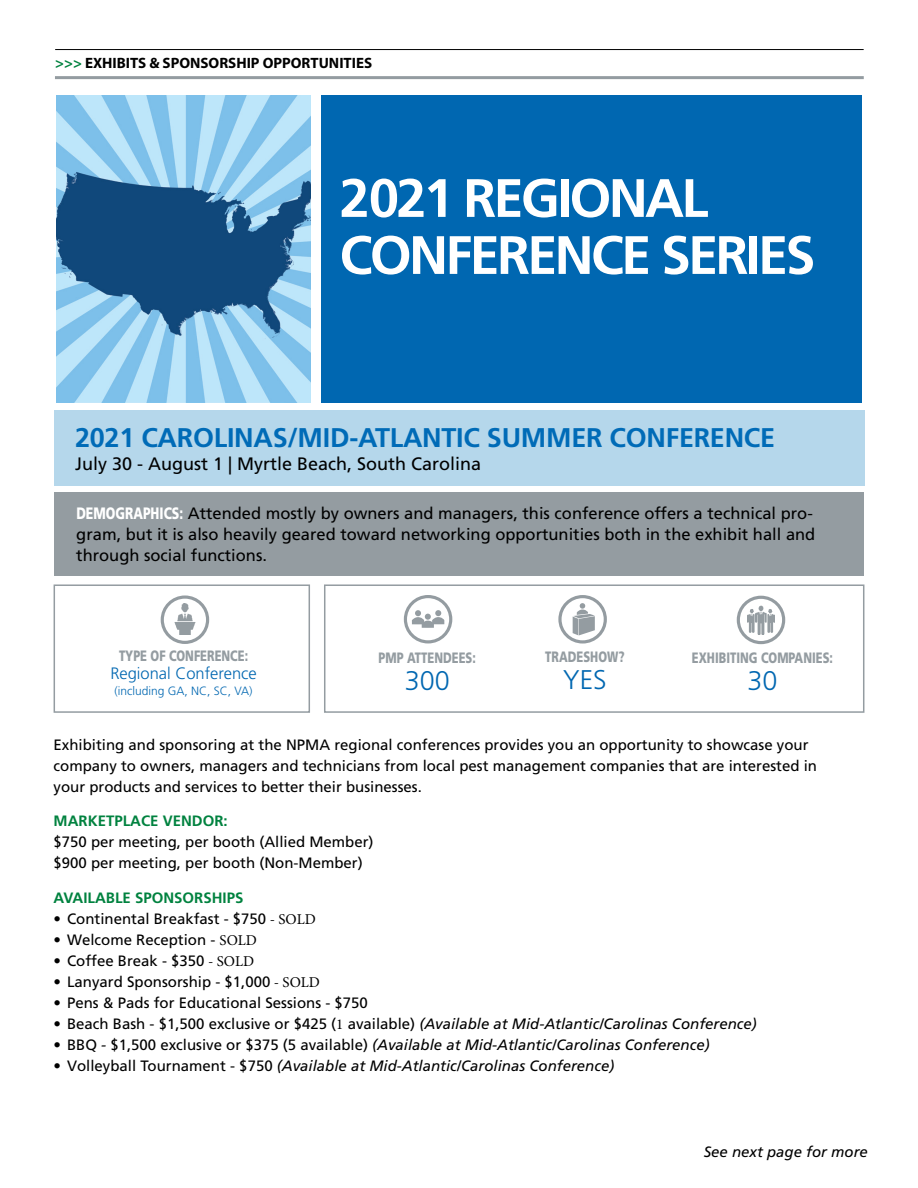
<style>
.page{position:relative;width:918px;height:1188px;background:#fff}
.page>*{position:absolute;margin:0;border:0;box-sizing:border-box;transform-origin:0 0}
.t1{font:700 54px/57px "Frutiger";letter-spacing:-.05em;color:#fff}
.t2{font:700 27px "Frutiger";letter-spacing:-.01em;color:#006bb7}
.t3{font:300 27px "Frutiger";color:#0067b1}
.t4{font:18px "Frutiger";color:#000}
.t5{font:16.5px/21px "Frutiger";color:#000}
.t6{font:300 16.5px "Frutiger";color:#0067b1}
.t7{font:15px/21px "Frutiger";color:#000}
.t8{font:italic 15px "Frutiger";color:#000}
.t9{font:900 15px "Frutiger";color:#949ca1;scale:.75 1}
.t10{font:700 15px "Frutiger";color:#00823f}
.t11{font:700 15px "Myriad Pro";color:#000}
.t12{font:300 12px "Frutiger";color:#0067b1}
.s1{color:#00823f}
.s2{font-weight:900;color:#fff}
.s3{font-family:"Minion Pro"}
.s4{font-style:normal}
.s5{font-family:"Minion Pro";font-style:normal}
</style>
<div class="page">
<div style="left:321px;top:95px;width:541px;height:308px;background:#0067b1"></div>
<hr style="left:55px;top:49px;width:809px;height:1px;background:#000">
<hr style="left:55px;top:76px;width:809px;height:3px;background:#949ca1">
<img style="left:57px;top:96px;width:253px;height:306px">
<div style="left:54px;top:410px;width:810px;height:75px;background:#b5d7eb"></div>
<div style="left:54px;top:493px;width:810px;height:83px;background:#949ca1"></div>
<div style="left:404px;top:595px;width:48px;height:48px;border:3px solid #949ca1;border-radius:50%"></div>
<svg style="left:412px;top:610px;width:32px;height:18px"></svg>
<div style="left:54px;top:584px;width:256px;height:129px;border:2px solid #949ca1"></div>
<div style="left:324px;top:584px;width:540px;height:129px;border:2px solid #949ca1"></div>
<div style="left:558px;top:595px;width:49px;height:49px;border:3px solid #949ca1;border-radius:50%"></div>
<svg style="left:573px;top:603px;width:22px;height:32px"></svg>
<div style="left:737px;top:596px;width:48px;height:48px;border:3px solid #949ca1;border-radius:50%"></div>
<img style="left:748px;top:606px;width:26px;height:29px">
<div style="left:161px;top:595px;width:48px;height:49px;border:3px solid #949ca1;border-radius:50%"></div>
<img style="left:174px;top:603px;width:22px;height:31px">
<p class="t11" style="left:55px;top:53px;width:319px"><span class="s1">&gt;&gt;&gt;</span> EXHIBITS &amp; SPONSORSHIP OPPORTUNITIES</p>
<h1 class="t1" style="left:339px;top:169px;width:477px">2021 REGIONAL<br>CONFERENCE SERIES</h1>
<h2 class="t2" style="left:75px;top:422px;width:702px">2021 CAROLINAS/MID-ATLANTIC SUMMER CONFERENCE</h2>
<p class="t4" style="left:75px;top:453px;width:408px">July 30 - August 1 | Myrtle Beach, South Carolina</p>
<p class="t5" style="left:76px;top:503px;width:741px"><span class="s2">DEMOGRAPHICS:</span> Attended mostly by owners and managers, this conference offers a technical pro&shy;gram, but it is also heavily geared toward networking opportunities both in the exhibit hall and through social functions.</p>
<p class="t9" style="left:119px;top:647px;width:174px">TYPE OF CONFERENCE:</p>
<p class="t6" style="left:110px;top:664px;width:148px">Regional Conference</p>
<p class="t12" style="left:115px;top:684px;width:140px">(including GA, NC, SC, VA)</p>
<p class="t9" style="left:379px;top:649px;width:131px">PMP ATTENDEES:</p>
<h2 class="t3" style="left:405px;top:666px;width:47px">300</h2>
<p class="t9" style="left:545px;top:647px;width:107px">TRADESHOW?</p>
<h2 class="t3" style="left:563px;top:664px;width:45px">YES</h2>
<p class="t9" style="left:692px;top:648px;width:190px">EXHIBITING COMPANIES:</p>
<h2 class="t3" style="left:748px;top:665px;width:32px">30</h2>
<p class="t7" style="left:54px;top:734px;width:765px">Exhibiting and sponsoring at the NPMA regional conferences provides you an opportunity to showcase your company to owners, managers and technicians from local pest management companies that are interested in your products and services to better their businesses.</p>
<p class="t10" style="left:54px;top:812px;width:176px">MARKETPLACE VENDOR:</p>
<p class="t7" style="left:54px;top:832px;width:322px">$750 per meeting, per booth (Allied Member) $900 per meeting, per booth (Non-Member)</p>
<p class="t10" style="left:54px;top:889px;width:191px">AVAILABLE SPONSORSHIPS</p>
<p class="t7" style="left:54px;top:908px;width:264px">• Continental Breakfast - $750 <span class="s3">- SOLD</span></p>
<p class="t7" style="left:54px;top:929px;width:205px">• Welcome Reception - <span class="s3">SOLD</span></p>
<p class="t7" style="left:54px;top:950px;width:202px">• Coffee Break - $350 <span class="s3">- SOLD</span></p>
<p class="t7" style="left:54px;top:971px;width:268px">• Lanyard Sponsorship - $1,000 <span class="s3">- SOLD</span></p>
<p class="t7" style="left:54px;top:992px;width:316px">• Pens &amp; Pads for Educational Sessions - $750</p>
<p class="t8" style="left:54px;top:1015px;width:705px"><span class="s4">• Beach Bash - $1,500 exclusive or $425 (</span><span class="s5">1</span> <span class="s4">available)</span> (Available at Mid-Atlantic/Carolinas Conference)</p>
<p class="t8" style="left:54px;top:1036px;width:658px"><span class="s4">• BBQ</span> - <span class="s4">$1,500 exclusive or $375 (5 available)</span> (Available at Mid-Atlantic/Carolinas Conference)</p>
<p class="t8" style="left:54px;top:1057px;width:562px"><span class="s4">• Volleyball Tournament - $750</span> (Available at Mid-Atlantic/Carolinas Conference)</p>
<p class="t8" style="left:704px;top:1144px;width:166px">See next page for more</p>
</div>
